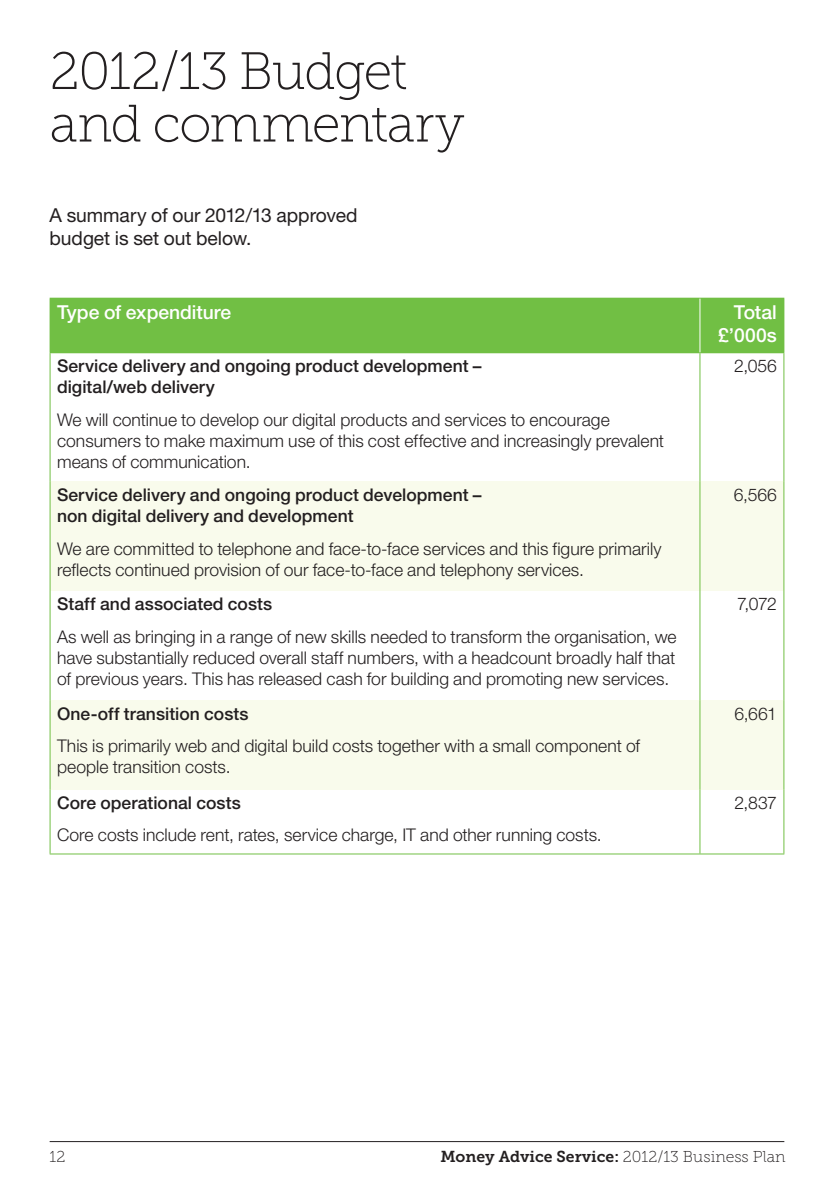
<style>
.page{position:relative;width:834px;height:1191px;background:#fff}
.page>*{position:absolute;margin:0;border:0;box-sizing:border-box;transform-origin:0 0}
.t1{font:52.5px/52.5px "Museo Slab 100";letter-spacing:-.03em;color:#231f20}
.t2{font:19.25px/22.8px "Helvetica Neue LT Std";letter-spacing:-.005em;color:#231f20}
.t3{font:500 19.25px/22.8px "Helvetica Neue LT Std";color:#fff;text-align:right}
.t4{font:300 17.5px/21px "Helvetica Neue LT Std";color:#231f20}
.t5{font:500 17.5px/21px "Helvetica Neue LT Std";color:#231f20}
.t6{font:15.75px "Museo Slab 700";color:#231f20}
.t7{font:15.75px "Museo Slab 100";color:#231f20}
.s1{font-weight:500}
.s2{font-family:"Museo Slab 100"}
</style>
<div class="page">
<hr style="left:50px;top:1141px;width:734px;height:1px;background:#231f20">
<div style="left:50px;top:298px;width:649px;height:55px;background:#71bf44"></div>
<div style="left:699px;top:298px;width:84px;height:55px;background:#71bf44"></div>
<div style="left:50px;top:482px;width:649px;height:109px;background:#f9fbec"></div>
<div style="left:699px;top:482px;width:84px;height:109px;background:#f9fbec"></div>
<div style="left:50px;top:700px;width:649px;height:89px;background:#f9fbec"></div>
<div style="left:699px;top:700px;width:84px;height:89px;background:#f9fbec"></div>
<hr style="left:50px;top:353px;width:1px;height:129px;background:#71bf44">
<hr style="left:783px;top:353px;width:1px;height:129px;background:#71bf44">
<hr style="left:50px;top:482px;width:1px;height:109px;background:#71bf44">
<hr style="left:783px;top:482px;width:1px;height:109px;background:#71bf44">
<hr style="left:50px;top:591px;width:1px;height:109px;background:#71bf44">
<hr style="left:783px;top:591px;width:1px;height:109px;background:#71bf44">
<hr style="left:50px;top:700px;width:1px;height:89px;background:#71bf44">
<hr style="left:783px;top:700px;width:1px;height:89px;background:#71bf44">
<hr style="left:50px;top:789px;width:1px;height:64px;background:#71bf44">
<hr style="left:783px;top:789px;width:1px;height:64px;background:#71bf44">
<hr style="left:50px;top:853px;width:649px;height:1px;background:#71bf44">
<hr style="left:699px;top:853px;width:85px;height:1px;background:#71bf44">
<hr style="left:699px;top:298px;width:85px;height:1px;background:#71bf44">
<hr style="left:783px;top:299px;width:1px;height:53px;background:#71bf44">
<hr style="left:699px;top:352px;width:85px;height:1px;background:#71bf44">
<hr style="left:699px;top:353px;width:1px;height:129px;background:#71bf44">
<hr style="left:699px;top:482px;width:1px;height:109px;background:#71bf44">
<hr style="left:699px;top:591px;width:1px;height:109px;background:#71bf44">
<hr style="left:699px;top:700px;width:1px;height:89px;background:#71bf44">
<hr style="left:699px;top:789px;width:1px;height:64px;background:#71bf44">
<hr style="left:699px;top:299px;width:1px;height:53px;background:#fff">
<h1 class="t1" style="left:50px;top:45px;width:416px">2012/13 Budget and commentary</h1>
<p class="t2" style="left:50px;top:204px;width:309px">A summary of our 2012/13 approved budget is set out below.</p>
<p class="t3" style="left:57px;top:300px;width:176px">Type of expenditure</p>
<p class="t3" style="left:718px;top:300px;width:60px">Total £’000s</p>
<p class="t5" style="left:57px;top:355px;width:426px">Service delivery and ongoing product development – digital/web delivery</p>
<p class="t4" style="left:57px;top:408px;width:608px">We will continue to develop our digital products and services to encourage consumers to make maximum use of this cost effective and increasingly prevalent means of communication.</p>
<p class="t4" style="left:734px;top:355px;width:44px">2,056</p>
<p class="t5" style="left:57px;top:484px;width:426px">Service delivery and ongoing product development – non digital delivery and development</p>
<p class="t4" style="left:57px;top:537px;width:605px">We are committed to telephone and face-to-face services and this figure primarily reflects continued provision of our face-to-face and telephony services.</p>
<p class="t4" style="left:57px;top:587px;width:621px;line-height:32.4px"><span class="s1">Staff and associated costs<br></span>As well as bringing in a range of new skills needed to transform the organisation, we</p>
<p class="t4" style="left:57px;top:647px;width:619px">have substantially reduced overall staff numbers, with a headcount broadly half that of previous years. This has released cash for building and promoting new services.</p>
<p class="t4" style="left:57px;top:697px;width:584px;line-height:32.4px"><span class="s1">One-off transition costs<br></span>This is primarily web and digital build costs together with a small component of</p>
<p class="t4" style="left:57px;top:756px;width:175px">people transition costs.</p>
<p class="t4" style="left:733px;top:484px;width:45px">6,566</p>
<p class="t4" style="left:737px;top:593px;width:41px">7,072</p>
<p class="t4" style="left:734px;top:702px;width:44px">6,661</p>
<p class="t4" style="left:57px;top:786px;width:546px;line-height:32.4px"><span class="s1">Core operational costs<br></span>Core costs include rent, rates, service charge, IT and other running costs.</p>
<p class="t4" style="left:734px;top:792px;width:44px">2,837</p>
<p class="t7" style="left:50px;top:1147px;width:17px">12</p>
<p class="t6" style="left:440px;top:1147px;width:346px">Money Advice Service: <span class="s2">2012/13 Business Plan</span></p>
</div>
